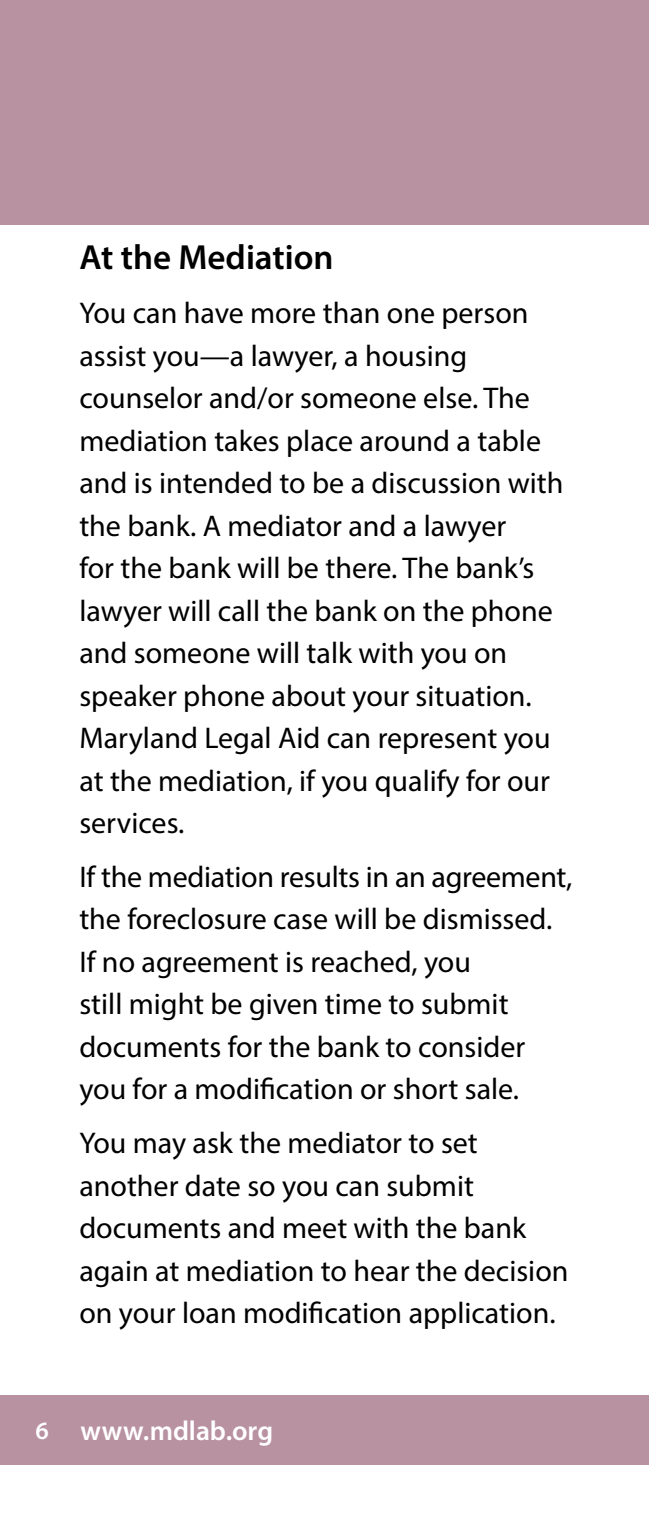
<style>
.page{position:relative;width:649px;height:1530px;background:#fff}
.page>*{position:absolute;margin:0;border:0;box-sizing:border-box;transform-origin:0 0}
.Panel_Heading_1{font:600 35px "Myriad Pro";color:#000}
.body_copy{font:30px/42.5px "Myriad Pro";color:#000}
.t1{font:600 27.5px "Myriad Pro";color:#fff}
.s1{font-size:25px}
</style>
<div class="page">
<div style="left:0;top:1395px;width:648px;height:69px;background:#b992a1"></div>
<div style="left:0;top:0;width:648px;height:225px;background:#b992a1"></div>
<p class="Panel_Heading_1" style="left:79px;top:235px;width:255px">At the Mediation</p>
<p class="body_copy" style="left:79px;top:291px;width:485px">You can have more than one person assist you—a lawyer, a housing counselor and/or someone else. The mediation takes place around a table and is intended to be a discussion with the bank. A mediator and a lawyer<br>for the bank will be there. The bank’s lawyer will call the bank on the phone and someone will talk with you on speaker phone about your situation.<br>Maryland Legal Aid can represent you at the mediation, if you qualify for our services.</p>
<p class="body_copy" style="left:79px;top:855px;width:494px">If the mediation results in an agreement, the foreclosure case will be dismissed.<br>If no agreement is reached, you<br>still might be given time to submit documents for the bank to consider you for a modification or short sale.</p>
<p class="body_copy" style="left:79px;top:1121px;width:490px">You may ask the mediator to set another date so you can submit documents and meet with the bank again at mediation to hear the decision on your loan modification application.</p>
<p class="t1" style="left:35px;top:1413px;width:239px"><span class="s1">6</span> www.mdlab.org</p>
</div>
